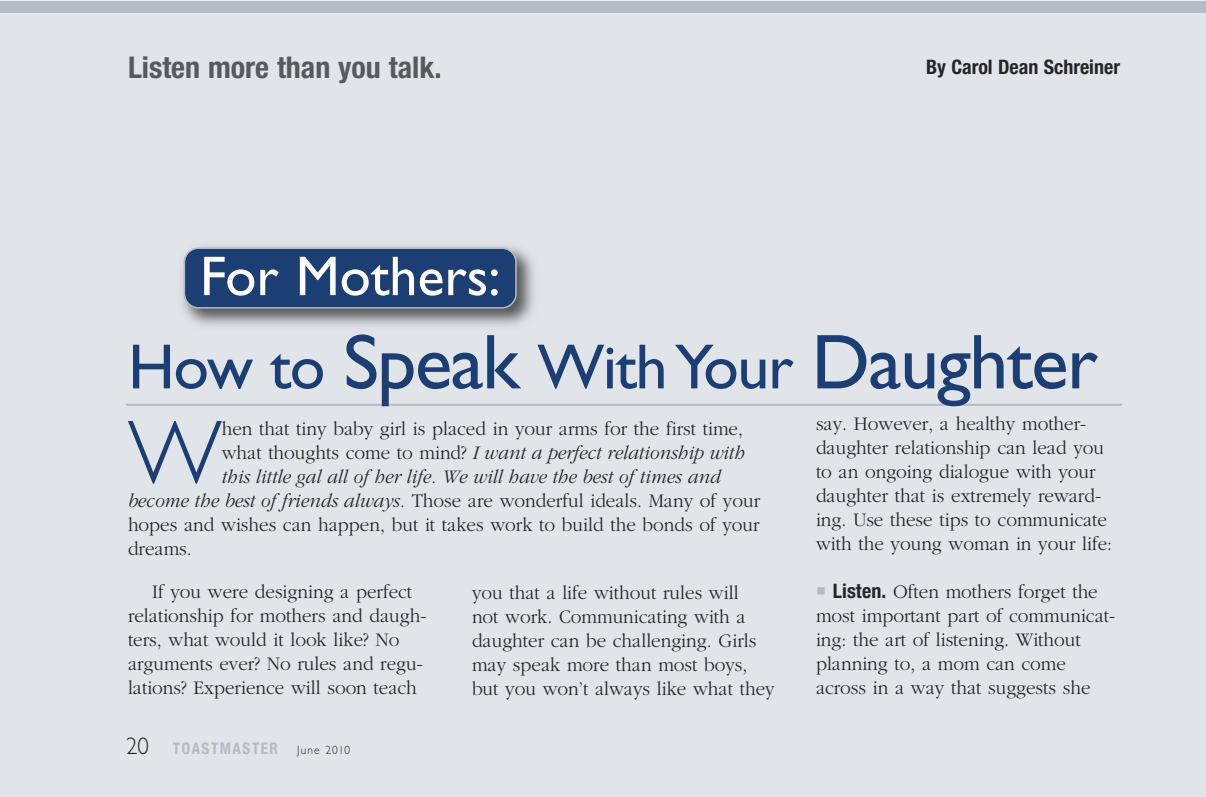
<style>
.page{position:relative;width:1206px;height:797px;background:#fff}
.page>*{position:absolute;margin:0;border:0;box-sizing:border-box;transform-origin:0 0}
.t1{font:300 91px "Gill Sans";color:#1d3e73}
.t2{font:64px "Gill Sans";letter-spacing:-.02em;color:#1d3e73}
.t3{font:56.2px "Gill Sans";color:#fff}
.t4{font:700 condensed 30px "Helvetica Neue LT Std";color:#58595c}
.t5{font:300 20px/24px "ITC Garamond Std";color:#272627;scale:.95 1}
.t6{font:italic 300 20px "ITC Garamond Std";color:#272627;scale:.95 1}
.t7{font:700 condensed 20px "Helvetica Neue LT Std";color:#272627}
.t8{font:700 condensed 16px "Helvetica Neue LT Std";letter-spacing:.1em;color:#b4bbc7;scale:.95 1}
.s1{font-size:78px}
.s2{font-style:normal}
.s3{font-style:italic}
.s4{font-family:"Gill Sans";font-weight:300;font-stretch:normal;font-size:24px;color:#272627}
.s5{font-family:"Gill Sans";font-weight:300;font-stretch:normal;font-size:12px;color:#272627}
.s6{font-family:"Helvetica Neue LT Std";font-weight:700;font-stretch:condensed}
</style>
<div class="page">
<div style="left:0;top:0;width:1206px;height:11px;background:#eceef1"></div>
<div style="left:0;top:11px;width:1206px;height:786px;background:#e1e4e9"></div>
<img style="left:182px;top:246px;width:352px;height:80px">
<svg style="left:184px;top:247px;width:333px;height:62px;background:#284778"></svg>
<div style="left:0;top:1px;width:1206px;height:12px;background:#b4bbc7"></div>
<hr style="left:126px;top:404px;width:996px;height:2px;background:#b4bbc7">
<p class="t4" style="left:128px;top:57px;width:315px">Listen more than you talk.</p>
<p class="t7" style="left:926px;top:60px;width:195px">By Carol Dean Schreiner</p>
<p class="t3" style="left:200px;top:255px;width:302px">For Mothers:</p>
<p class="t2" style="left:128px;top:342px;width:971px">How to <span class="s1">Speak</span> With Your <span class="s1">Daughter</span></p>
<p class="t1" style="left:128px;top:418px;width:95px">W</p>
<p class="t5" style="left:222px;top:418px;width:550px">hen that tiny baby girl is placed in your arms for the first time,</p>
<p class="t6" style="left:222px;top:445px;width:552px"><span class="s2">what thoughts come to mind?</span> I want a perfect relationship with</p>
<p class="t6" style="left:222px;top:469px;width:527px">this little gal all of her life. We will have the best of times and</p>
<p class="t5" style="left:128px;top:490px;width:667px"><span class="s3">become the best of friends always.</span> Those are wonderful ideals. Many of your</p>
<p class="t5" style="left:128px;top:514px;width:666px">hopes and wishes can happen, but it takes work to build the bonds of your</p>
<p class="t5" style="left:128px;top:538px;width:69px">dreams.</p>
<p class="t5" style="left:472px;top:582px;width:320px">you that a life without rules will<br>not work. Communicating with a daughter can be challenging. Girls may speak more than most boys, but you won’t always like what they</p>
<p class="t5" style="left:128px;top:581px;width:316px;text-indent:24px">If you were designing a perfect relationship for mothers and daugh&shy;ters, what would it look like? No arguments ever? No rules and regu&shy;lations? Experience will soon teach</p>
<p class="t8" style="left:126px;top:743px;width:238px"><span class="s4">20</span> TOASTMASTER <span class="s5">June 2010</span></p>
<p class="t5" style="left:816px;top:413px;width:313px">say. However, a healthy mother&shy;daughter relationship can lead you to an ongoing dialogue with your daughter that is extremely reward&shy;ing. Use these tips to communicate with the young woman in your life:</p>
<p class="t5" style="left:816px;top:581px;width:316px;text-indent:17px"><span class="s6">Listen.</span> Often mothers forget the most important part of communicat&shy;ing: the art of listening. Without planning to, a mom can come across in a way that suggests she</p>
</div>
